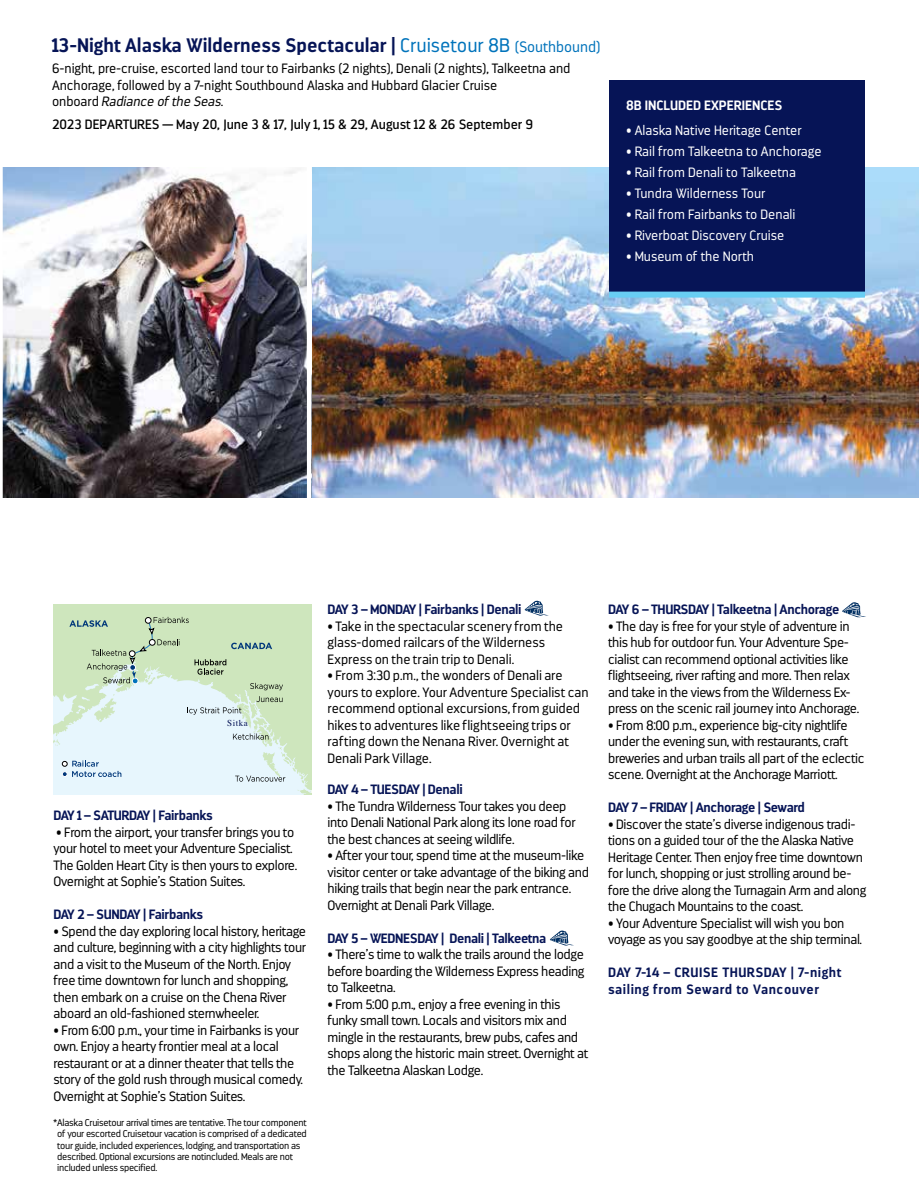
<style>
.page{position:relative;width:919px;height:1188px;background:#fff}
.page>*{position:absolute;margin:0;border:0;box-sizing:border-box;transform-origin:0 0}
.t1{font:700 19.5px "Darwin";color:#061456}
.t2{font:300 13.5px/16.5px "Darwin";letter-spacing:-.025em;color:#000}
.t3{font:300 13.5px/16.5px "Darwin";letter-spacing:-.005em;color:#000}
.t4{font:700 13.5px "Darwin";letter-spacing:-.025em;color:#061456}
.t5{font:300 13.5px "Darwin";color:#fff}
.t6{font:13.5px "Darwin";color:#000}
.t7{font:700 13.5px/16.5px "Darwin";letter-spacing:.04em;color:#061456}
.t8{font:700 13.5px "Darwin";color:#fff}
.t9{font:300 9.75px/11.2px "Darwin";letter-spacing:-.025em;color:#000}
.t10{font:9px "Times";letter-spacing:.06em;color:#061456}
.s1{font-weight:300;color:#0073bb}
.s2{font-weight:300;font-size:15px;color:#0073bb}
.s3{font-style:italic}
</style>
<div class="page">
<svg style="left:842px;top:602px;width:24px;height:15px"></svg>
<img style="left:3px;top:167px;width:915px;height:331px">
<div style="left:53px;top:604px;width:258px;height:13px;background:#cee6bd"></div>
<svg style="left:53px;top:617px;width:258px;height:177px;background:#d4e8d8"></svg>
<hr style="left:307px;top:163px;width:4px;height:348px;background:#fff">
<svg style="left:524px;top:600px;width:25px;height:16px"></svg>
<svg style="left:549px;top:930px;width:25px;height:16px"></svg>
<div style="left:609px;top:80px;width:255px;height:212px;background:#061456"></div>
<div style="left:609px;top:292px;width:255px;height:6px;background:#68cef3"></div>
<h1 class="t1" style="left:52px;top:34px;width:550px">13-Night Alaska Wilderness Spectacular | <span class="s1">Cruisetour 8B</span> <span class="s2">(Southbound)</span></h1>
<p class="t3" style="left:52px;top:60px;width:520px">6-night, pre-cruise, escorted land tour to Fairbanks (2 nights), Denali (2 nights), Talkeetna and<br>Anchorage, followed by a 7-night Southbound Alaska and Hubbard Glacier Cruise<br>o n b o a r d <span class="s3">Radiance ofthe Seas</span>.</p>
<p class="t6" style="left:52px;top:116px;width:482px">2023 DEPARTURES — May 20, June 3 &amp; 17, July 1, 15 &amp; 29, August 12 &amp; 26 September 9</p>
<p class="t8" style="left:626px;top:97px;width:158px">8B INCLUDED EXPERIENCES</p>
<p class="t5" style="left:626px;top:123px;width:177px">• Alaska Native Heritage Center</p>
<p class="t5" style="left:626px;top:144px;width:197px">• Rail from Talkeetna to Anchorage</p>
<p class="t5" style="left:626px;top:165px;width:171px">• Rail from Denali to Talkeetna</p>
<p class="t5" style="left:626px;top:186px;width:141px">• Tundra Wilderness Tour</p>
<p class="t5" style="left:626px;top:207px;width:171px">• Rail from Fairbanks to Denali</p>
<p class="t5" style="left:626px;top:228px;width:160px">• Riverboat Discovery Cruise</p>
<p class="t5" style="left:626px;top:249px;width:129px">• Museum of the North</p>
<p class="t10" style="left:227px;top:715px;width:22px">Sitka</p>
<p class="t4" style="left:54px;top:807px;width:161px">DAY 1 – SATURDAY | Fairbanks</p>
<p class="t2" style="left:54px;top:824px;width:245px">• From the airport, your transfer brings you to your hotel to meet your Adventure Specialist.<br>The Golden Heart City is then yours to explore.<br>Overnight at Sophie’s Station Suites.</p>
<p class="t4" style="left:54px;top:906px;width:151px">DAY 2 – SUNDAY | Fairbanks</p>
<p class="t2" style="left:54px;top:923px;width:254px">• Spend the day exploring local history, heritage and culture, beginning with a city highlights tour and a visit to the Museum of the North. Enjoy free time downtown for lunch and shopping, then embark on a cruise on the Chena River aboard an old-fashioned sternwheeler.</p>
<p class="t2" style="left:54px;top:1022px;width:251px">• From 6:00 p.m., your time in Fairbanks is your own. Enjoy a hearty frontier meal at a local restaurant or at a dinner theater that tells the story of the gold rush through musical comedy.<br>Overnight at Sophie’s Station Suites.</p>
<p class="t9" style="left:57px;top:1117px;width:251px;text-indent:-4px">* Alaska Cruisetour arrival times are tentative. The tour component of your escorted Cruisetour vacation is comprised of a dedicated tour guide, included experiences, lodging, and transportation as described. Optional excursions are notincluded. Meals are not included unless specified.</p>
<p class="t4" style="left:327px;top:601px;width:195px">DAY 3 – MONDAY | Fairbanks | Denali</p>
<p class="t3" style="left:327px;top:618px;width:237px">• Take in the spectacular scenery from the glass-domed railcars of the Wilderness<br>Express on the train trip to Denali.</p>
<p class="t3" style="left:327px;top:667px;width:262px">• From 3:30 p.m., the wonders of Denali are yours to explore. Your Adventure Specialist can recommend optional excursions, from guided hikes to adventures like flightseeing trips or rafting down the Nenana River. Overnight at Denali Park Village.</p>
<p class="t4" style="left:327px;top:781px;width:137px">DAY 4 – TUESDAY | Denali</p>
<p class="t2" style="left:327px;top:798px;width:249px">• The Tundra Wilderness Tour takes you deep into Denali National Park along its lone road for the best chances at seeing wildlife.</p>
<p class="t2" style="left:327px;top:847px;width:263px">• After your tour, spend time at the museum-like visitor center or take advantage of the biking and hiking trails that begin near the park entrance.<br>Overnight at Denali Park Village.</p>
<p class="t4" style="left:327px;top:930px;width:220px">DAY 5 – WEDNESDAY | Denali | Talkeetna</p>
<p class="t2" style="left:327px;top:946px;width:258px;text-align:justify">• There’s time to walk the trails around the lodge before boarding the Wilderness Express heading to Talkeetna.</p>
<p class="t2" style="left:327px;top:996px;width:262px">• From 5:00 p.m., enjoy a free evening in this funky small town. Locals and visitors mix and mingle in the restaurants, brew pubs, cafes and shops along the historic main street. Overnight at the Talkeetna Alaskan Lodge.</p>
<p class="t4" style="left:608px;top:601px;width:232px">DAY 6 – THURSDAY | Talkeetna | Anchorage</p>
<p class="t2" style="left:608px;top:618px;width:252px">• The day is free for your style of adventure in this hub for outdoor fun. Your Adventure Spe&shy;cialist can recommend optional activities like flightseeing, river rafting and more. Then relax and take in the views from the Wilderness Ex&shy;press on the scenic rail journey into Anchorage.</p>
<p class="t2" style="left:608px;top:717px;width:258px">• From 8:00 p.m., experience big-city nightlife under the evening sun, with restaurants, craft breweries and urban trails all part of the eclectic scene. Overnight at the Anchorage Marriott.</p>
<p class="t4" style="left:608px;top:799px;width:198px">DAY 7 – FRIDAY | Anchorage | Seward</p>
<p class="t2" style="left:608px;top:816px;width:259px">• Discover the state’s diverse indigenous tradi&shy;tions on a guided tour of the the Alaska Native Heritage Center. Then enjoy free time downtown for lunch, shopping or just strolling around be&shy;fore the drive along the Turnagain Arm and along the Chugach Mountains to the coast.</p>
<p class="t2" style="left:608px;top:915px;width:255px">• Your Adventure Specialist will wish you bon voyage as you say goodbye at the ship terminal.</p>
<p class="t7" style="left:608px;top:964px;width:235px">DAY 7-14 – CRUISE THURSDAY | 7-night sailing from Seward to Vancouver</p>
</div>
